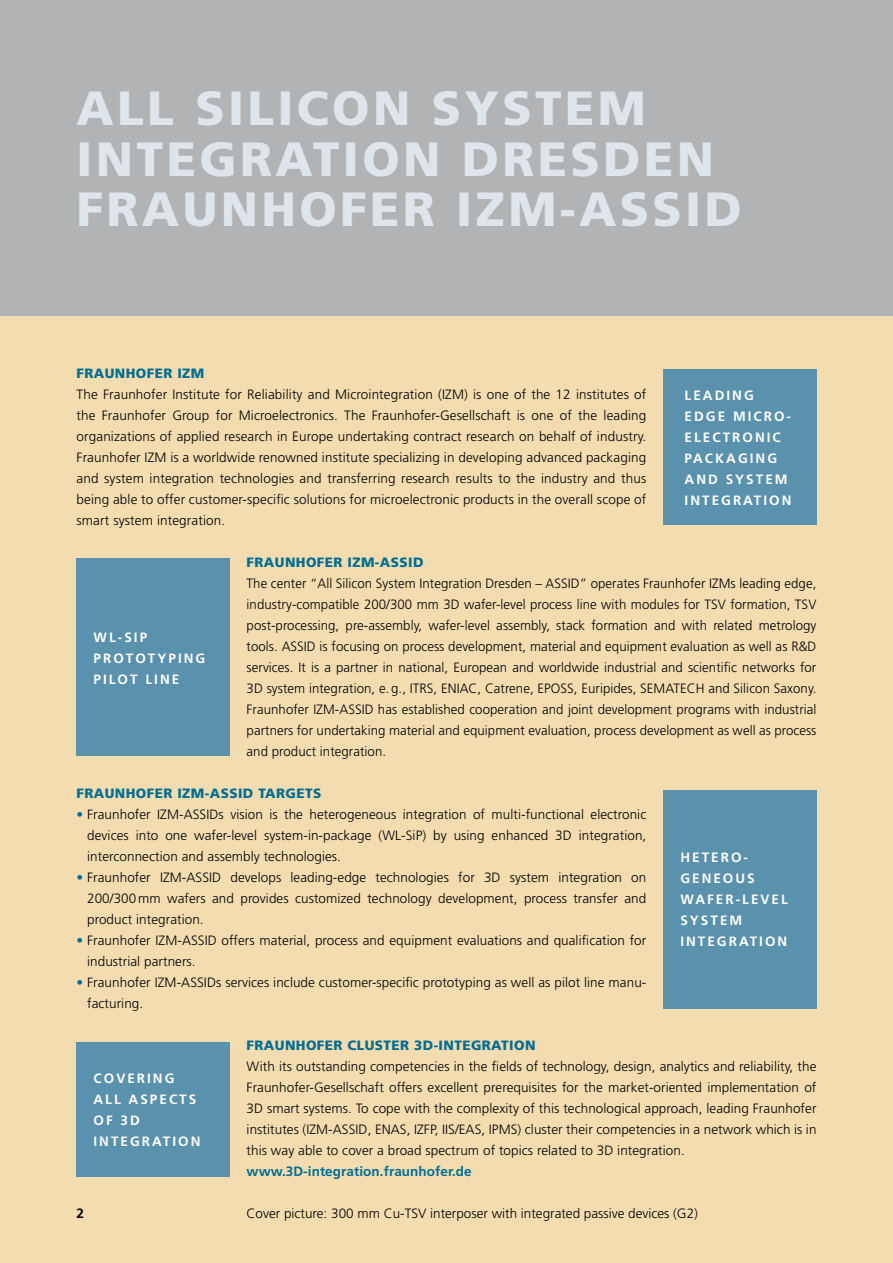
<style>
.page{position:relative;width:893px;height:1263px;background:#fff}
.page>*{position:absolute;margin:0;border:0;box-sizing:border-box;transform-origin:0 0}
.t1{font:900 48px/51px "Frutiger LT Std";letter-spacing:.07em;color:#dee6ec}
.t2{font:300 13.5px/21px "Frutiger LT Std";letter-spacing:.005em;color:#000;text-align:justify}
.t3{font:700 13.5px/21px "Frutiger LT Std";letter-spacing:.15em;color:#fff}
.t4{font:900 13.5px "Frutiger LT Std";letter-spacing:.03em;color:#006e92}
.t5{font:700 13.5px "Frutiger LT Std";letter-spacing:.005em;color:#006e92}
.t6{font:700 13.5px "Frutiger LT Std";color:#000}
.s1{font-weight:700;color:#006e92}
</style>
<div class="page">
<div style="left:0;top:315px;width:893px;height:948px;background:#f3dcb0"></div>
<div style="left:0;top:0;width:893px;height:315px;background:#b1b3b4"></div>
<div style="left:663px;top:370px;width:153px;height:155px;background:#5a91ad"></div>
<div style="left:663px;top:790px;width:153px;height:218px;background:#5a91ad"></div>
<div style="left:77px;top:1042px;width:153px;height:134px;background:#5a91ad"></div>
<div style="left:77px;top:559px;width:153px;height:197px;background:#5a91ad"></div>
<h1 class="t1" style="left:77px;top:82px;width:667px">ALL SILICON SYSTEM<br>INTEGRATION DRESDEN<br>FRAUNHOFER IZM-ASSID</h1>
<p class="t4" style="left:77px;top:365px;width:129px">FRAUNHOFER IZM</p>
<p class="t2" style="left:77px;top:384px;width:571px">The Fraunhofer Institute for Reliability and Microintegration (IZM) is one of the 12 institutes of the Fraunhofer Group for Microelectronics. The Fraunhofer-Gesellschaft is one of the leading organizations of applied research in Europe undertaking contract research on behalf of industry.<br>Fraunhofer IZM is a worldwide renowned institute specializing in developing advanced packaging and system integration technologies and transferring research results to the industry and thus being able to offer customer-specific solutions for microelectronic products in the overall scope of smart system integration.</p>
<p class="t4" style="left:247px;top:554px;width:178px">FRAUNHOFER IZM-ASSID</p>
<p class="t2" style="left:247px;top:573px;width:571px">The center “All Silicon System Integration Dresden – ASSID” operates Fraunhofer IZMs leading edge, industry-compatible 200/300 mm 3D wafer-level process line with modules for TSV formation, TSV post-processing, pre-assembly, wafer-level assembly, stack formation and with related metrology tools. ASSID is focusing on process development, material and equipment evaluation as well as R&amp;D services. It is a partner in national, European and worldwide industrial and scientific networks for 3D system integration, e.g., ITRS, ENIAC, Catrene, EPOSS, Euripides, SEMATECH and Silicon Saxony.<br>Fraunhofer IZM-ASSID has established cooperation and joint development programs with industrial partners for undertaking material and equipment evaluation, process development as well as process and product integration.</p>
<p class="t4" style="left:77px;top:785px;width:245px">FRAUNHOFER IZM-ASSID TARGETS</p>
<p class="t2" style="left:87px;top:804px;width:561px;text-indent:-11px"><span class="s1">•</span> Fraunhofer IZM-ASSIDs vision is the heterogeneous integration of multi-functional electronic devices into one wafer-level system-in-package (WL-SiP) by using enhanced 3D integration, interconnection and assembly technologies.</p>
<p class="t2" style="left:87px;top:867px;width:561px;text-indent:-11px"><span class="s1">•</span> Fraunhofer IZM-ASSID develops leading-edge technologies for 3D system integration on 200/300mm wafers and provides customized technology development, process transfer and product integration.</p>
<p class="t2" style="left:87px;top:930px;width:561px;text-indent:-11px"><span class="s1">•</span> Fraunhofer IZM-ASSID offers material, process and equipment evaluations and qualification for industrial partners.</p>
<p class="t2" style="left:87px;top:972px;width:561px;text-indent:-11px"><span class="s1">•</span> Fraunhofer IZM-ASSIDs services include customer-specific prototyping as well as pilot line manu&shy;facturing.</p>
<p class="t4" style="left:247px;top:1037px;width:290px">FRAUNHOFER CLUSTER 3D-INTEGRATION</p>
<p class="t2" style="left:247px;top:1056px;width:571px">With its outstanding competencies in the fields of technology, design, analytics and reliability, the Fraunhofer-Gesellschaft offers excellent prerequisites for the market-oriented implementation of 3D smart systems. To cope with the complexity of this technological approach, leading Fraunhofer institutes (IZM-ASSID, ENAS, IZFP, IIS/EAS, IPMS) cluster their competencies in a network which is in this way able to cover a broad spectrum of topics related to 3D integration.</p>
<p class="t5" style="left:247px;top:1164px;width:227px">WWW.3D-INTEGRATION.FRAUNHOFER.DE</p>
<p class="t3" style="left:685px;top:385px;width:71px;text-indent:30px">DIN G<br>EDGE MICRO</p>
<p class="t3" style="left:685px;top:385px;width:10px">LEA</p>
<p class="t3" style="left:787px;top:406px;width:6px">-</p>
<p class="t3" style="left:685px;top:427px;width:94px">ELECTRONIC<br>PACKAGIN G<br>AN D SYSTEM<br>INTE</p>
<p class="t3" style="left:721px;top:490px;width:23px">GRATION</p>
<p class="t3" style="left:94px;top:626px;width:48px">WL -SIP<br>PROTOT</p>
<p class="t3" style="left:157px;top:647px;width:49px">YPIN G</p>
<p class="t3" style="left:94px;top:668px;width:35px">PI LOT</p>
<p class="t3" style="left:145px;top:668px;width:9px">LINE</p>
<p class="t3" style="left:680px;top:847px;width:23px">HETERO</p>
<p class="t3" style="left:743px;top:847px;width:6px">-</p>
<p class="t3" style="left:680px;top:868px;width:26px">GENEOUS<br>WAFER</p>
<p class="t3" style="left:736px;top:889px;width:54px">-LEVE L</p>
<p class="t3" style="left:680px;top:910px;width:32px">SYSTEM<br>INTE</p>
<p class="t3" style="left:717px;top:931px;width:23px">GRATION</p>
<p class="t3" style="left:94px;top:1067px;width:82px;text-indent:71px">G<br>ALL AS PECTS<br>OF</p>
<p class="t3" style="left:94px;top:1067px;width:44px">COVERIN</p>
<p class="t3" style="left:121px;top:1109px;width:19px">3D</p>
<p class="t3" style="left:94px;top:1130px;width:10px">INTE</p>
<p class="t3" style="left:130px;top:1130px;width:23px">GRATION</p>
<p class="t6" style="left:77px;top:1205px;width:9px">2</p>
<p class="t2" style="left:247px;top:1203px;width:453px">Cover picture: 300 mm Cu-TSV interposer with integrated passive devices (G2)</p>
</div>
